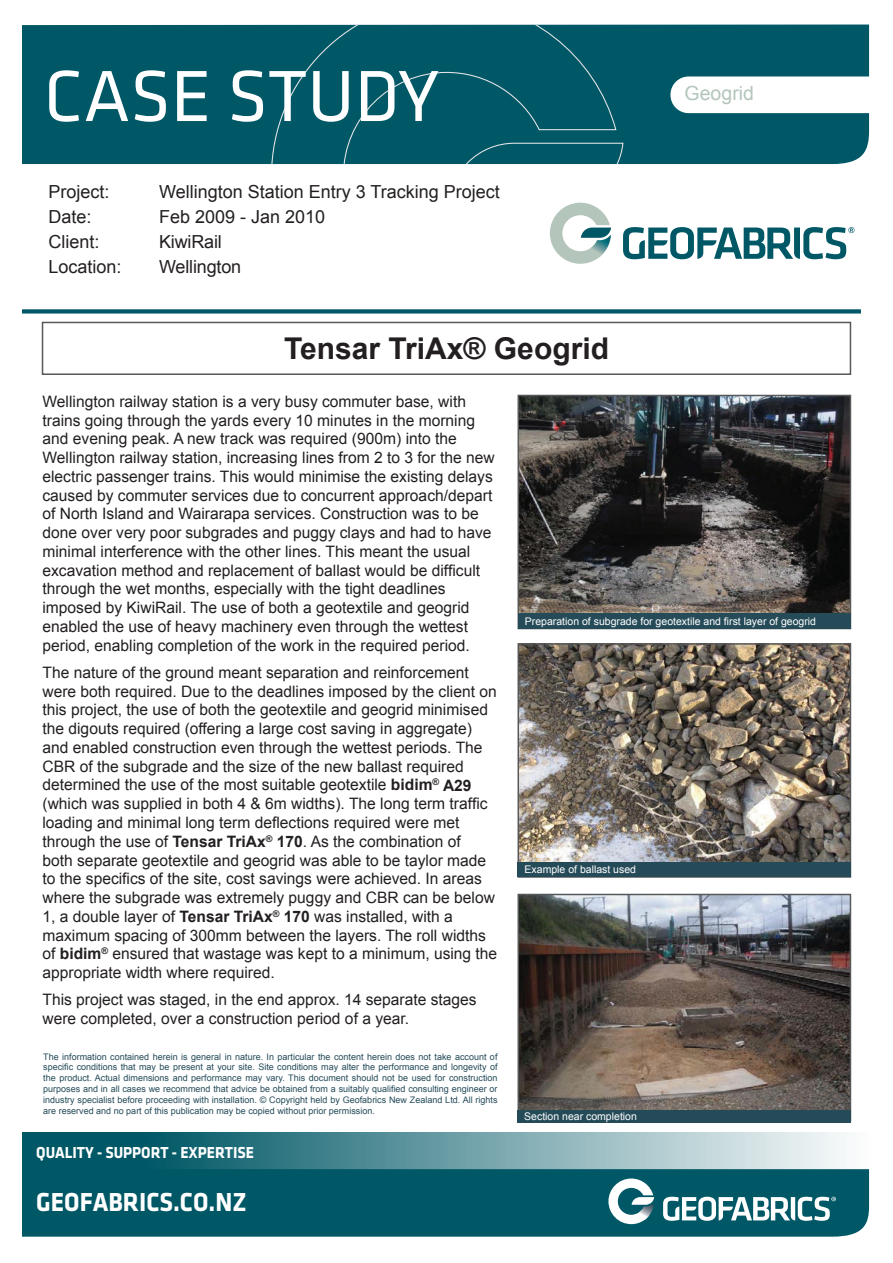
<style>
.page{position:relative;width:893px;height:1263px;background:#fff}
.page>*{position:absolute;margin:0;border:0;box-sizing:border-box;transform-origin:0 0}
.t1{font:75px "Klavika";color:#fff}
.t2{font:700 30px "Arial";color:#231f20}
.t3{font:700 27px "Klavika";color:#fff;scale:.93 1}
.t4{font:19.5px "Arial";color:#b4c5bb}
.t5{font:18px "Arial";color:#231f20}
.t6{font:700 16.5px "Klavika";color:#fff;scale:.93 1}
.t7{font:15.75px/18.8px "Arial";color:#231f20}
.t8{font:10.5px "Arial";color:#fff}
.t9{font:9px/10.8px "Arial";color:#244b59;text-align:justify}
.s1{font-weight:700}
</style>
<div class="page">
<div style="left:22px;top:25px;width:847px;height:139px;background:#005866"></div>
<div style="left:270px;top:25px;width:354px;height:139px;background:#005866"></div>
<svg style="left:550px;top:203px;width:61px;height:61px"></svg>
<svg style="left:623px;top:227px;width:231px;height:32px"></svg>
<div style="left:22px;top:309px;width:839px;height:5px;background:#005866"></div>
<svg style="left:22px;top:1132px;width:824px;height:37px;background:#689ba4"></svg>
<div style="left:22px;top:1169px;width:847px;height:68px;background:#005866"></div>
<svg style="left:608px;top:1178px;width:46px;height:46px"></svg>
<svg style="left:663px;top:1197px;width:173px;height:24px"></svg>
<svg style="left:670px;top:76px;width:200px;height:37px"></svg>
<img style="left:520px;top:897px;width:328px;height:213px">
<div style="left:517px;top:894px;width:334px;height:227px;border:2px solid #57585a"></div>
<img style="left:520px;top:646px;width:328px;height:216px">
<div style="left:517px;top:643px;width:334px;height:235px;border:2px solid #57585a"></div>
<div style="left:517px;top:862px;width:334px;height:15px;background:#254b59"></div>
<img style="left:520px;top:398px;width:328px;height:215px">
<div style="left:517px;top:395px;width:334px;height:234px;border:2px solid #57585a"></div>
<div style="left:42px;top:322px;width:809px;height:53px;border:2px solid #57585a"></div>
<div style="left:518px;top:613px;width:332px;height:15px;background:#254b59"></div>
<div style="left:517px;top:1110px;width:334px;height:13px;background:#254b59"></div>
<h1 class="t1" style="left:44px;top:55px;width:397px">CASE STUDY</h1>
<p class="t5" style="left:49px;top:180px;width:63px">Project:</p>
<p class="t5" style="left:159px;top:180px;width:342px">Wellington Station Entry 3 Tracking Project</p>
<p class="t5" style="left:49px;top:205px;width:45px">Date:</p>
<p class="t5" style="left:159px;top:205px;width:168px">Feb 2009 - Jan 2010</p>
<p class="t5" style="left:49px;top:230px;width:53px">Client:</p>
<p class="t5" style="left:159px;top:230px;width:64px">KiwiRail</p>
<p class="t5" style="left:49px;top:255px;width:75px">Location:</p>
<p class="t5" style="left:159px;top:255px;width:84px">Wellington</p>
<p class="t4" style="left:685px;top:81px;width:71px">Geogrid</p>
<h2 class="t2" style="left:284px;top:329px;width:326px">Tensar TriAx® Geogrid</h2>
<p class="t7" style="left:43px;top:392px;width:454px">Wellington railway station is a very busy commuter base, with trains going through the yards every 10 minutes in the morning and evening peak. A new track was required (900m) into the Wellington railway station, increasing lines from 2 to 3 for the new electric passenger trains. This would minimise the existing delays caused by commuter services due to concurrent approach/depart of North Island and Wairarapa services. Construction was to be done over very poor subgrades and puggy clays and had to have minimal interference with the other lines. This meant the usual excavation method and replacement of ballast would be difficult through the wet months, especially with the tight deadlines imposed by KiwiRail. The use of both a geotextile and geogrid enabled the use of heavy machinery even through the wettest period, enabling completion of the work in the required period.</p>
<p class="t7" style="left:43px;top:663px;width:456px">The nature of the ground meant separation and reinforcement were both required. Due to the deadlines imposed by the client on this project, the use of both the geotextile and geogrid minimised the digouts required (offering a large cost saving in aggregate) and enabled construction even through the wettest periods. The CBR of the subgrade and the size of the new ballast required determined the use of the most suitable geotextile <span class="s1">bidim</span><sup>®</sup> <span class="s1">A29 </span>(which was supplied in both 4 &amp; 6m widths). The long term traffic loading and minimal long term deflections required were met through the use of <span class="s1">Tensar TriAx</span><sup>®</sup> <span class="s1">170</span>. As the combination of<br>both separate geotextile and geogrid was able to be taylor made to the specifics of the site, cost savings were achieved. In areas where the subgrade was extremely puggy and CBR can be below 1, a double layer of <span class="s1">Tensar TriAx</span><sup>®</sup> <span class="s1">170</span> was installed, with a maximum spacing of 300mm between the layers. The roll widths of <span class="s1">bidim</span><sup>®</sup> ensured that wastage was kept to a minimum, using the appropriate width where required.</p>
<p class="t7" style="left:43px;top:990px;width:436px">This project was staged, in the end approx. 14 separate stages were completed, over a construction period of a year.</p>
<p class="t8" style="left:525px;top:614px;width:293px">Preparation of subgrade for geotextile and first layer of geogrid</p>
<p class="t8" style="left:525px;top:862px;width:113px">Example of ballast used</p>
<p class="t9" style="left:43px;top:1051px;width:456px">The information contained herein is general in nature. In particular the content herein does not take account of specific conditions that may be present at your site. Site conditions may alter the performance and longevity of the product. Actual dimensions and performance may vary. This document should not be used for construction purposes and in all cases we recommend that advice be obtained from a suitably qualified consulting engineer or industry specialist before proceeding with installation. © Copyright held by Geofabrics New Zealand Ltd. All rights are reserved and no part of this publication may be copied without prior permission.</p>
<p class="t6" style="left:36px;top:1144px;width:236px">QUALITY - SUPPORT - EXPERTISE</p>
<h3 class="t3" style="left:36px;top:1187px;width:228px">GEOFABRICS.CO.NZ</h3>
<p class="t8" style="left:524px;top:1109px;width:114px">Section near completion</p>
</div>
